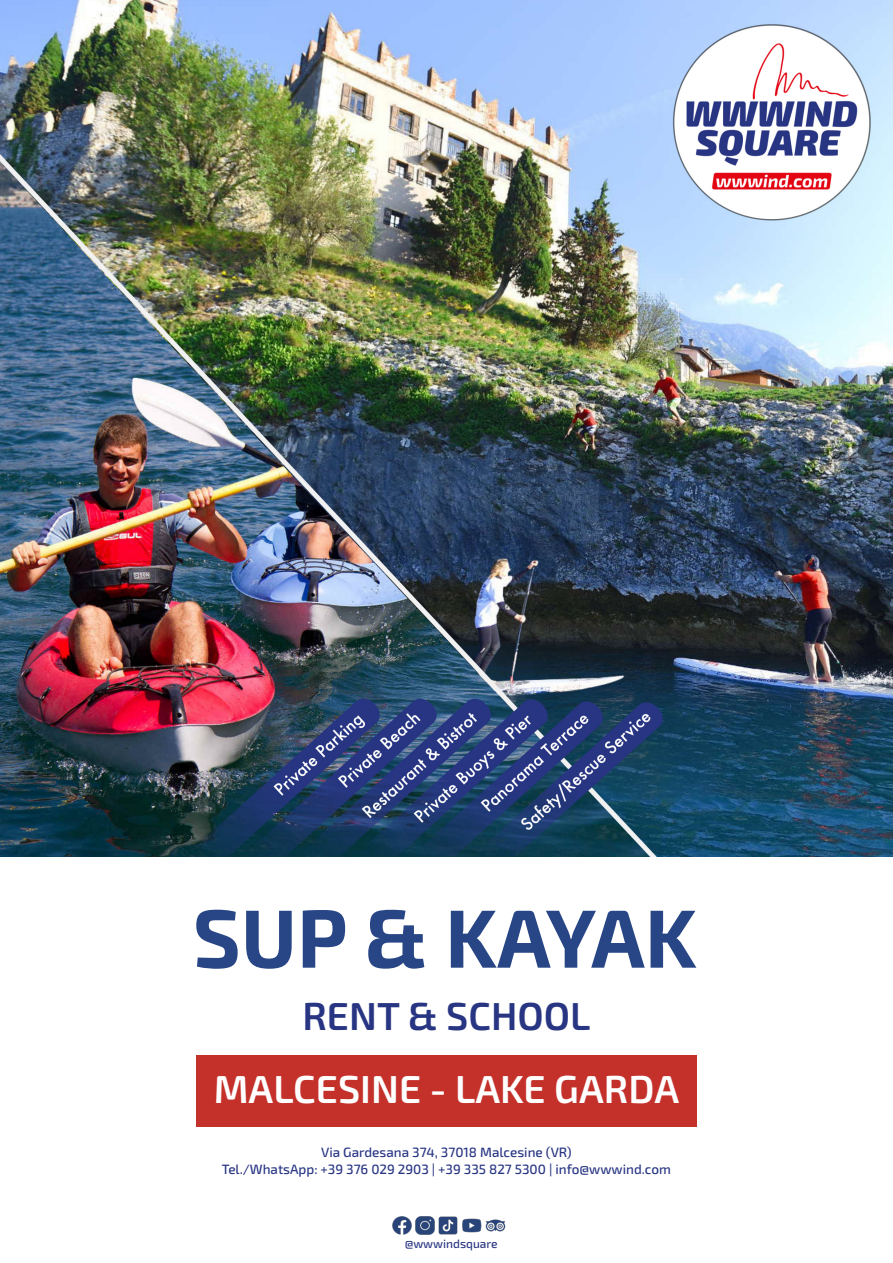
<style>
.page{position:relative;width:893px;height:1263px;background:#fff}
.page>*{position:absolute;margin:0;border:0;box-sizing:border-box;transform-origin:0 0}
.t1{font:700 82.5px "Exo 2";color:#284686}
.t2{font:600 39px "Exo 2";color:#fff}
.t3{font:600 39px "Exo 2";color:#283583}
.t4{font:500 13.5px/16.2px "Exo 2";color:#283583;text-align:center}
.t5{font:500 12px "Exo 2";color:#283583}
</style>
<div class="page">
<div style="left:196px;top:1056px;width:501px;height:71px;background:#c4302a"></div>
<img style="left:392px;top:1216px;width:20px;height:19px">
<img style="left:415px;top:1216px;width:20px;height:19px">
<img style="left:438px;top:1216px;width:20px;height:19px">
<img style="left:485px;top:1219px;width:21px;height:13px">
<img style="left:462px;top:1218px;width:20px;height:15px">
<img style="left:0;top:0;width:893px;height:856px">
<p class="t1" style="left:193px;top:910px;width:506px">SUP &amp; KAYAK</p>
<h2 class="t3" style="left:302px;top:1002px;width:290px">RENT &amp; SCHOOL</h2>
<h2 class="t2" style="left:214px;top:1076px;width:467px">MALCESINE - LAKE GARDA</h2>
<p class="t4" style="left:222px;top:1146px;width:450px">Via Gardesana 374, 37018 Malcesine (VR)<br>Tel./WhatsApp: +39 376 029 2903 | +39 335 827 5300 | info@wwwind.com</p>
<p class="t5" style="left:405px;top:1239px;width:94px">@wwwindsquare</p>
</div>
